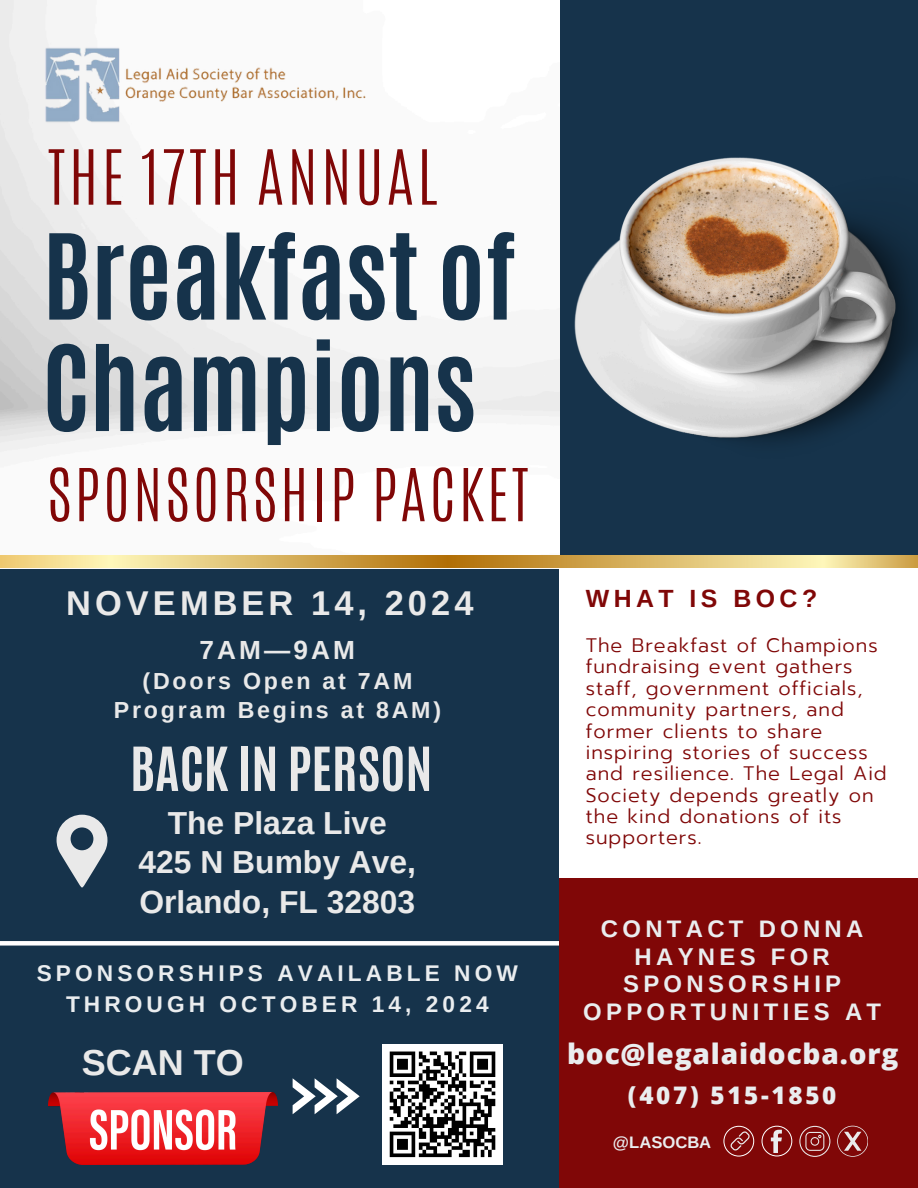
<style>
.page{position:relative;width:918px;height:1188px;background:#16334b}
.page>*{position:absolute;margin:0;border:0;box-sizing:border-box;transform-origin:0 0}
.t1{font:700 100.5px/111.4px "Antonio";color:#16334b}
.t2{font:300 64.5px "Antonio";letter-spacing:.05em;color:#800707}
.t3{font:300 61.95px "Antonio";letter-spacing:.05em;color:#800707}
.t4{font:700 51.6px "Antonio";color:#e9e9e9}
.t5{font:700 36px "Arimo";color:#e9e9e9}
.t6{font:700 34.35px "Arimo";letter-spacing:.12em;color:#e9e9e9}
.t7{font:700 31.8px/39.3px "Arimo";color:#e9e9e9;text-align:center}
.t8{font:800 28.05px "Open Sans";letter-spacing:.03em;color:#eaedef}
.t9{font:700 26.25px "Arimo";letter-spacing:.12em;color:#e9e9e9}
.t10{font:700 24.9px "Arimo";letter-spacing:.18em;color:#800707}
.t11{font:800 24.15px "Open Sans";letter-spacing:.115em;color:#eaedef}
.t12{font:700 23.85px/27.8px "Arimo";letter-spacing:.18em;color:#eaedef;text-align:center}
.t13{font:700 23.25px "Arimo";letter-spacing:.12em;color:#e9e9e9}
.t14{font:700 22.65px/31.5px "Arimo";letter-spacing:.18em;color:#eaedef;text-align:center}
.t15{font:300 19.5px/21.3px "Prompt";letter-spacing:.05em;color:#800707}
.t16{font:700 16.65px "Arimo";color:#eaedef}
</style>
<div class="page">
<img style="left:0;top:0;width:560px;height:555px">
<img style="left:42px;top:47px;width:333px;height:76px">
<img style="left:0;top:555px;width:918px;height:13px">
<div style="left:560px;top:568px;width:358px;height:620px;background:#fff"></div>
<img style="left:48px;top:1093px;width:230px;height:72px">
<div style="left:0;top:941px;width:560px;height:5px;background:#fff"></div>
<img style="left:575px;top:158px;width:343px;height:283px">
<div style="left:560px;top:878px;width:358px;height:310px;background:#800707"></div>
<svg style="left:799px;top:1126px;width:31px;height:31px"></svg>
<svg style="left:762px;top:1126px;width:30px;height:30px"></svg>
<svg style="left:837px;top:1126px;width:31px;height:30px"></svg>
<svg style="left:723px;top:1126px;width:31px;height:31px"></svg>
<svg style="left:57px;top:815px;width:50px;height:73px"></svg>
<div style="left:382px;top:1044px;width:121px;height:120px;background:#fff"></div>
<svg style="left:389px;top:1051px;width:107px;height:107px"></svg>
<svg style="left:293px;top:1078px;width:67px;height:36px"></svg>
<h2 class="t2" style="left:47px;top:131px;width:391px">THE 17TH ANNUAL</h2>
<p class="t1" style="left:42px;top:221px;width:476px">Breakfast of<br>Champions</p>
<p class="t3" style="left:47px;top:450px;width:483px">SPONSORSHIP PACKET</p>
<h5 class="t6" style="left:66px;top:584px;width:409px">NOVEMBER 14, 2024</h5>
<p class="t9" style="left:200px;top:636px;width:157px">7AM—9AM</p>
<p class="t13" style="left:143px;top:668px;width:271px">(Doors Open at 7AM</p>
<h4 class="t13" style="left:114px;top:697px;width:329px">Program Begins at 8AM)</h4>
<p class="t4" style="left:130px;top:732px;width:304px">BACK IN PERSON</p>
<h3 class="t7" style="left:139px;top:803px;width:279px">The Plaza Live<br>425 N Bumby Ave,<br>Orlando, FL 32803</h3>
<p class="t14" style="left:37px;top:957px;width:483px">SPONSORSHIPS AVAILABLE NOW<br>THROUGH OCTOBER 14, 2024</p>
<p class="t5" style="left:82px;top:1042px;width:163px">SCAN TO</p>
<p class="t10" style="left:586px;top:584px;width:233px">WHAT IS BOC?</p>
<p class="t15" style="left:586px;top:635px;width:302px">The Breakfast of Champions fundraising event gathers staff, government officials, community partners, and former clients to share inspiring stories of success and resilience. The Legal Aid<br>Society depends greatly on the kind donations of its supporters.</p>
<p class="t12" style="left:583px;top:915px;width:299px">CONTACT DONNA<br>HAYNES FOR<br>SPONSORSHIP<br>OPPORTUNITIES AT</p>
<p class="t8" style="left:567px;top:1034px;width:333px">boc@legalaidocba.org</p>
<p class="t11" style="left:628px;top:1078px;width:210px">(407) 515-1850</p>
<p class="t16" style="left:613px;top:1133px;width:100px">@LASOCBA</p>
</div>
